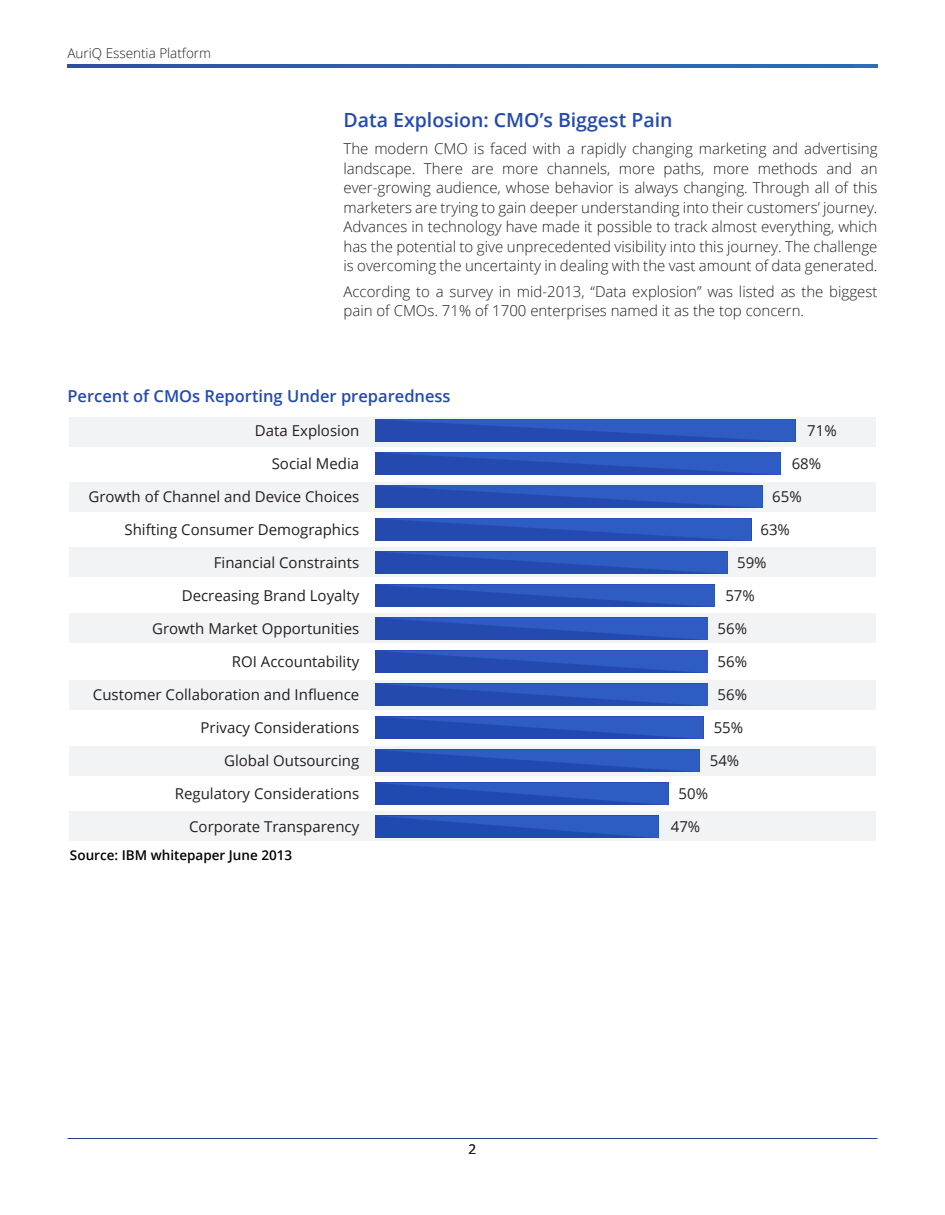
<style>
.page{position:relative;width:945px;height:1215px;background:#fff}
.page>*{position:absolute;margin:0;border:0;box-sizing:border-box;transform-origin:0 0}
.t1{font:600 19.5px "Open Sans";color:#244ab0}
.Table_Header{font:600 16.5px "Open Sans";color:#244ab0}
.body{font:300 15px/19.5px "Open Sans";color:#231f20;text-align:justify}
.body-2{font:15px "Open Sans";color:#231f20}
.body-3{font:600 13.5px "Open Sans";color:#000}
.t2{font:300 13.5px "Open Sans";color:#231f20}
.t3{font:13.5px "Open Sans";color:#231f20}
</style>
<div class="page">
<svg style="left:68px;top:64px;width:810px;height:4px;background:#2d60ad"></svg>
<hr style="left:68px;top:1138px;width:810px;height:1px;background:#253f8e">
<div style="left:70px;top:417px;width:806px;height:30px;background:#f2f3f4"></div>
<div style="left:70px;top:482px;width:806px;height:30px;background:#f2f3f4"></div>
<div style="left:70px;top:548px;width:806px;height:29px;background:#f2f3f4"></div>
<div style="left:70px;top:613px;width:806px;height:30px;background:#f2f3f4"></div>
<div style="left:70px;top:680px;width:806px;height:30px;background:#f2f3f4"></div>
<div style="left:70px;top:746px;width:806px;height:30px;background:#f2f3f4"></div>
<div style="left:70px;top:811px;width:806px;height:30px;background:#f2f3f4"></div>
<svg style="left:375px;top:419px;width:420px;height:23px;background:#2852b8"></svg>
<svg style="left:375px;top:452px;width:406px;height:23px;background:#2852b8"></svg>
<svg style="left:375px;top:485px;width:388px;height:23px;background:#2852b8"></svg>
<svg style="left:375px;top:518px;width:376px;height:23px;background:#2852b8"></svg>
<svg style="left:375px;top:552px;width:353px;height:22px;background:#2852b8"></svg>
<svg style="left:375px;top:585px;width:340px;height:22px;background:#2852b8"></svg>
<svg style="left:375px;top:618px;width:333px;height:22px;background:#2852b8"></svg>
<svg style="left:375px;top:651px;width:333px;height:22px;background:#2852b8"></svg>
<svg style="left:375px;top:684px;width:333px;height:22px;background:#2852b8"></svg>
<svg style="left:375px;top:717px;width:328px;height:22px;background:#2752b8"></svg>
<svg style="left:375px;top:750px;width:325px;height:22px;background:#2752b8"></svg>
<svg style="left:375px;top:783px;width:294px;height:22px;background:#2752b8"></svg>
<svg style="left:375px;top:816px;width:284px;height:22px;background:#2752b8"></svg>
<p class="t2" style="left:68px;top:44px;width:145px">AuriQ Essentia Platform</p>
<p class="t1" style="left:344px;top:107px;width:331px">Data Explosion: CMO’s Biggest Pain</p>
<p class="body" style="left:344px;top:139px;width:536px">The modern CMO is faced with a rapidly changing marketing and advertising landscape. There are more channels, more paths, more methods and an ever-growing audience, whose behavior is always changing. Through all of this marketers are trying to gain deeper understanding into their customers’ journey.<br>Advances in technology have made it possible to track almost everything, which has the potential to give unprecedented visibility into this journey. The challenge is overcoming the uncertainty in dealing with the vast amount of data generated.</p>
<p class="body" style="left:344px;top:281px;width:536px">According to a survey in mid-2013, “Data explosion” was listed as the biggest pain of CMOs. 71% of 1700 enterprises named it as the top concern.</p>
<p class="Table_Header" style="left:68px;top:385px;width:385px">Percent of CMOs Reporting Under preparedness</p>
<p class="body-2" style="left:255px;top:421px;width:106px">Data Explosion</p>
<p class="body-2" style="left:272px;top:454px;width:89px">Social Media</p>
<p class="body-2" style="left:89px;top:487px;width:272px">Growth of Channel and Device Choices</p>
<p class="body-2" style="left:125px;top:520px;width:236px">Shifting Consumer Demographics</p>
<p class="body-2" style="left:214px;top:553px;width:147px">Financial Constraints</p>
<p class="body-2" style="left:182px;top:586px;width:179px">Decreasing Brand Loyalty</p>
<p class="body-2" style="left:152px;top:619px;width:209px">Growth Market Opportunities</p>
<p class="body-2" style="left:232px;top:652px;width:129px">ROI Accountability</p>
<p class="body-2" style="left:93px;top:685px;width:268px">Customer Collaboration and Influence</p>
<p class="body-2" style="left:201px;top:718px;width:160px">Privacy Considerations</p>
<p class="body-2" style="left:224px;top:751px;width:137px">Global Outsourcing</p>
<p class="body-2" style="left:175px;top:784px;width:186px">Regulatory Considerations</p>
<p class="body-2" style="left:189px;top:817px;width:172px">Corporate Transparency</p>
<p class="body-3" style="left:70px;top:846px;width:224px">Source: IBM whitepaper June 2013</p>
<p class="t3" style="left:468px;top:1139px;width:9px">2</p>
<p class="body-2" style="left:807px;top:421px;width:31px">71%</p>
<p class="body-2" style="left:792px;top:454px;width:31px">68%</p>
<p class="body-2" style="left:772px;top:487px;width:31px">65%</p>
<p class="body-2" style="left:761px;top:520px;width:31px">63%</p>
<p class="body-2" style="left:737px;top:553px;width:31px">59%</p>
<p class="body-2" style="left:725px;top:586px;width:31px">57%</p>
<p class="body-2" style="left:718px;top:619px;width:31px">56%</p>
<p class="body-2" style="left:718px;top:652px;width:31px">56%</p>
<p class="body-2" style="left:718px;top:685px;width:31px">56%</p>
<p class="body-2" style="left:714px;top:718px;width:31px">55%</p>
<p class="body-2" style="left:710px;top:751px;width:31px">54%</p>
<p class="body-2" style="left:679px;top:784px;width:31px">50%</p>
<p class="body-2" style="left:671px;top:817px;width:31px">47%</p>
</div>
